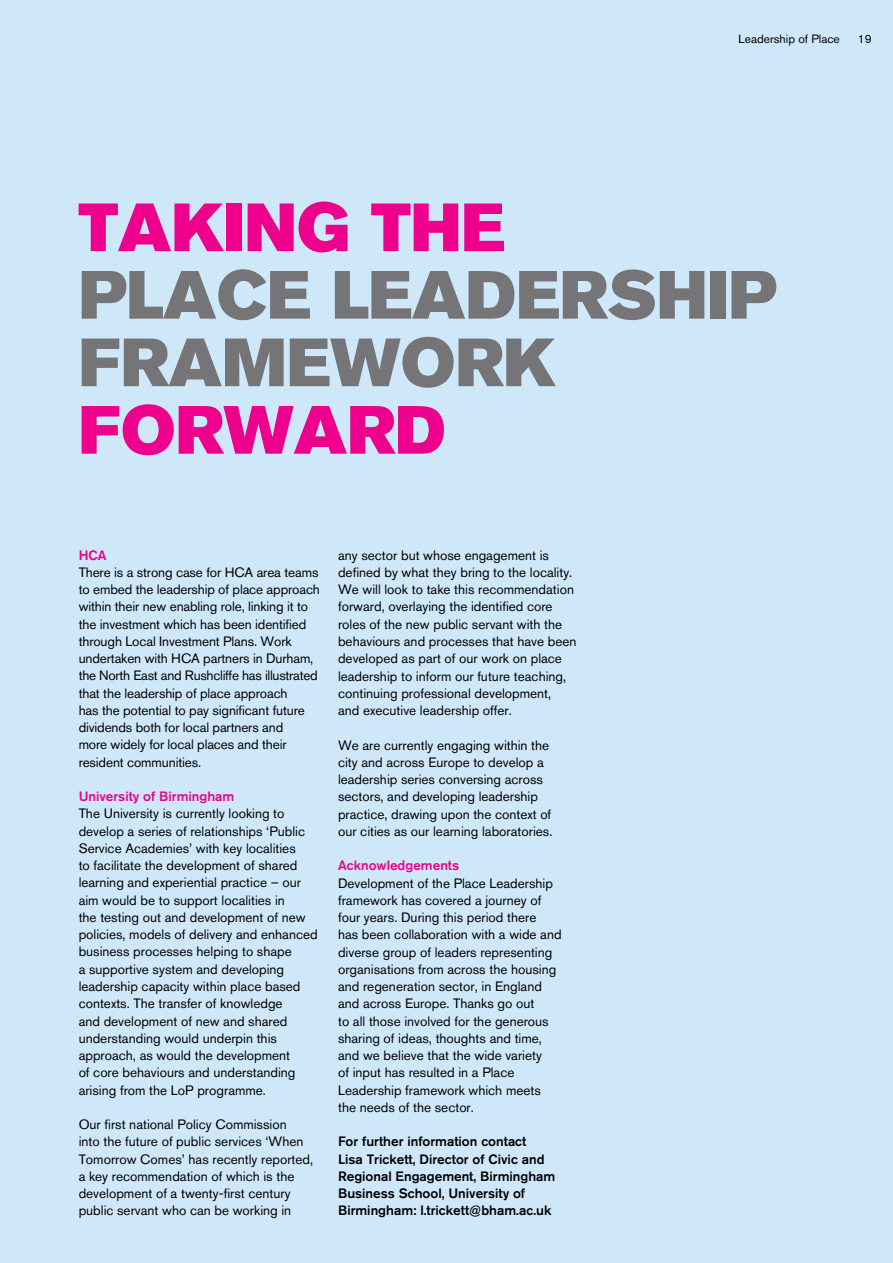
<style>
.page{position:relative;width:893px;height:1263px;background:#cfe8f9}
.page>*{position:absolute;margin:0;border:0;box-sizing:border-box;transform-origin:0 0}
.t1{font:67.5px/67.5px "Akzidenz Grotesk BQ Super";color:#757477}
.t2{font:67.5px "Akzidenz Grotesk BQ Super";color:#ec008c}
.t3{font:13.5px/17.2px "Akzidenz Grotesk BQ";color:#000}
.t4{font:500 13.5px/17.2px "Akzidenz Grotesk BQ";color:#000}
.t5{font:500 13.5px "Akzidenz Grotesk BQ";color:#ec008c}
.t6{font:12px "Akzidenz Grotesk BQ";color:#000}
</style>
<div class="page">
<p class="t6" style="left:739px;top:32px;width:103px">Leadership of Place</p>
<p class="t6" style="left:858px;top:32px;width:15px">19</p>
<h1 class="t2" style="left:79px;top:188px;width:428px">TAKING THE</h1>
<h1 class="t1" style="left:79px;top:262px;width:699px">PLACE LEADERSHIP<br>FRAMEWORK</h1>
<h1 class="t2" style="left:79px;top:391px;width:368px">FORWARD</h1>
<p class="t5" style="left:79px;top:547px;width:29px">HCA</p>
<p class="t3" style="left:79px;top:563px;width:243px">There is a strong case for H CA area teams to embed the leadership of place approach within their new enabling role, linking it to the investment which has been identified through Local Investment Plans. Work undertaken with H CA partners in Durham, the North East and Rushcliffe has illustrated that the leadership of place approach<br>has the potential to pay significant future dividends both for local partners and<br>more widely for local places and their resident communities.</p>
<p class="t5" style="left:79px;top:788px;width:157px">University of Birmingham</p>
<p class="t3" style="left:79px;top:805px;width:241px">The University is currently looking to develop a series of relationships ‘Public Service Academies’ with key localities<br>to facilitate the development of shared learning and experiential practice – our aim would be to support localities in<br>the testing out and development of new policies, models of delivery and enhanced business processes helping to shape<br>a supportive system and developing leadership capacity within place based contexts. The transfer of knowledge<br>and development of new and shared understanding would underpin this approach, as would the development<br>of core behaviours and understanding arising from the LoP programme.</p>
<p class="t3" style="left:79px;top:1115px;width:236px">Our first national Policy Commission<br>into the future of public services ‘When Tomorrow Comes’ has recently reported, a key recommendation of which is the development of a twenty-first century public servant who can be working in</p>
<p class="t3" style="left:338px;top:546px;width:240px">any sector but whose engagement is defined by what they bring to the locality.<br>We will look to take this recommendation forward, overlaying the identified core roles of the new public servant with the behaviours and processes that have been developed as part of our work on place leadership to inform our future teaching, continuing professional development,<br>and executive leadership offer.</p>
<p class="t3" style="left:338px;top:736px;width:216px">We are currently engaging within the city and across Europe to develop a leadership series conversing across sectors, and developing leadership practice, drawing upon the context of our cities as our learning laboratories.</p>
<p class="t5" style="left:338px;top:857px;width:123px">Acknowledgements</p>
<p class="t3" style="left:338px;top:874px;width:225px">Development of the Place Leadership framework has covered a journey of four years. During this period there<br>has been collaboration with a wide and diverse group of leaders representing organisations from across the housing and regeneration sector, in England and across Europe. Thanks go out<br>to all those involved for the generous sharing of ideas, thoughts and time, and we believe that the wide variety<br>of input has resulted in a Place Leadership framework which meets the needs of the sector.</p>
<p class="t4" style="left:338px;top:1133px;width:219px">For further information contact<br>Lisa Trickett, Director of Civic and Regional Engagement, Birmingham Business School, University of Birmingham: l.trickett@bham.ac.uk</p>
</div>
